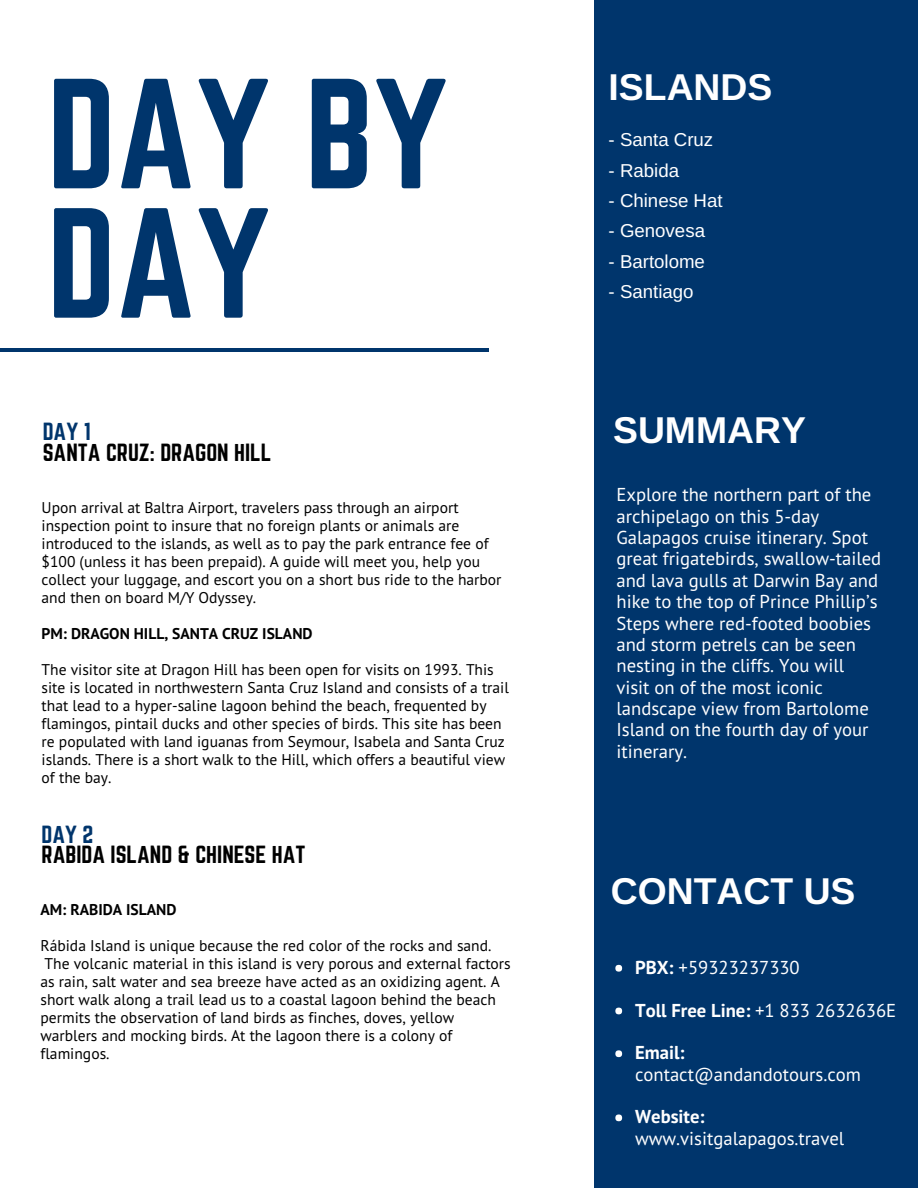
<style>
.page{position:relative;width:918px;height:1188px;background:#fff}
.page>*{position:absolute;margin:0;border:0;box-sizing:border-box;transform-origin:0 0}
.t1{font:136.95px/129.3px "Norwester";color:#00356c}
.t2{font:700 37.35px "Arimo";color:#fff}
.t3{font:21.75px "Norwester";color:#000}
.t4{font:21.75px "Norwester";color:#00356c}
.t5{font:18.75px/21.3px "PT Sans";color:#fff}
.t6{font:18.75px "Arimo";color:#fff}
.t7{font:700 18.75px "PT Sans";color:#fff}
.t8{font:15.6px/18px "PT Sans";color:#000}
.t9{font:700 15.6px "PT Sans";color:#000}
.s1{font-weight:700}
.s2{font-weight:400}
</style>
<div class="page">
<div style="left:594px;top:0;width:324px;height:1188px;background:#00356c"></div>
<hr style="left:0;top:349px;width:489px;height:3px;background:#00356c">
<div style="left:615px;top:965px;width:7px;height:7px;background:#fff;border-radius:50%"></div>
<div style="left:615px;top:1008px;width:7px;height:6px;background:#fff;border-radius:50%"></div>
<div style="left:615px;top:1050px;width:7px;height:7px;background:#fff;border-radius:50%"></div>
<div style="left:615px;top:1114px;width:7px;height:7px;background:#fff;border-radius:50%"></div>
<h1 class="t1" style="left:47px;top:76px;width:402px">DAY BY<br>DAY</h1>
<h2 class="t2" style="left:609px;top:66px;width:165px">ISLANDS</h2>
<p class="t6" style="left:609px;top:129px;width:106px">- Santa Cruz</p>
<p class="t6" style="left:609px;top:160px;width:72px">- Rabida</p>
<p class="t6" style="left:609px;top:190px;width:115px">- Chinese Hat</p>
<p class="t6" style="left:609px;top:220px;width:98px">- Genovesa</p>
<p class="t6" style="left:609px;top:251px;width:98px">- Bartolome</p>
<p class="t6" style="left:609px;top:281px;width:87px">- Santiago</p>
<h3 class="t4" style="left:43px;top:421px;width:50px">DAY 1</h3>
<h3 class="t3" style="left:43px;top:441px;width:230px">SANTA CRUZ: DRAGON HILL</h3>
<p class="t8" style="left:42px;top:499px;width:461px">Upon arrival at Baltra Airport, travelers pass through an airport inspection point to insure that no foreign plants or animals are introduced to the islands, as well as to pay the park entrance fee of $100 (unless it has been prepaid). A guide will meet you, help you collect your luggage, and escort you on a short bus ride to the harbor and then on board M/Y Odyssey.</p>
<p class="t9" style="left:42px;top:624px;width:273px">PM: DRAGON HILL, SANTA CRUZ ISLAND</p>
<p class="t8" style="left:42px;top:661px;width:469px">The visitor site at Dragon Hill has been open for visits on 1993. This site is located in northwestern Santa Cruz Island and consists of a trail that lead to a hyper-saline lagoon behind the beach, frequented by flamingos, pintail ducks and other species of birds. This site has been re populated with land iguanas from Seymour, Isabela and Santa Cruz islands. There is a short walk to the Hill, which offers a beautiful view of the bay.</p>
<h3 class="t4" style="left:42px;top:824px;width:53px">DAY 2</h3>
<h3 class="t3" style="left:42px;top:844px;width:265px">RABIDA ISLAND &amp; CHINESE HAT</h3>
<p class="t9" style="left:40px;top:899px;width:138px">AM: RABIDA ISLAND</p>
<p class="t8" style="left:40px;top:936px;width:472px">Rábida Island is unique because the red color of the rocks and sand.<br>The volcanic material in this island is very porous and external factors as rain, salt water and sea breeze have acted as an oxidizing agent. A short walk along a trail lead us to a coastal lagoon behind the beach permits the observation of land birds as finches, doves, yellow warblers and mocking birds. At the lagoon there is a colony of flamingos.</p>
<h2 class="t2" style="left:613px;top:409px;width:194px">SUMMARY</h2>
<p class="t5" style="left:616px;top:484px;width:266px">Explore the northern part of the archipelago on this 5-day<br>Galapagos cruise itinerary. Spot great frigatebirds, swallow-tailed and lava gulls at Darwin Bay and hike to the top of Prince Phillip’s<br>Steps where red-footed boobies and storm petrels can be seen nesting in the cliffs. You will visit on of the most iconic landscape view from Bartolome<br>Island on the fourth day of your itinerary.</p>
<h2 class="t2" style="left:611px;top:870px;width:246px">CONTACT US</h2>
<p class="t5" style="left:635px;top:956px;width:166px"><span class="s1">PBX:</span> +59323237330</p>
<p class="t7" style="left:635px;top:998px;width:263px">Toll Free Line: <span class="s2">+1 833 2632636E</span></p>
<p class="t7" style="left:635px;top:1040px;width:51px">Email:</p>
<p class="t5" style="left:635px;top:1063px;width:227px">contact@andandotours.com</p>
<p class="t7" style="left:635px;top:1104px;width:71px">Website:</p>
<p class="t5" style="left:635px;top:1127px;width:211px">www.visitgalapagos.travel</p>
</div>
